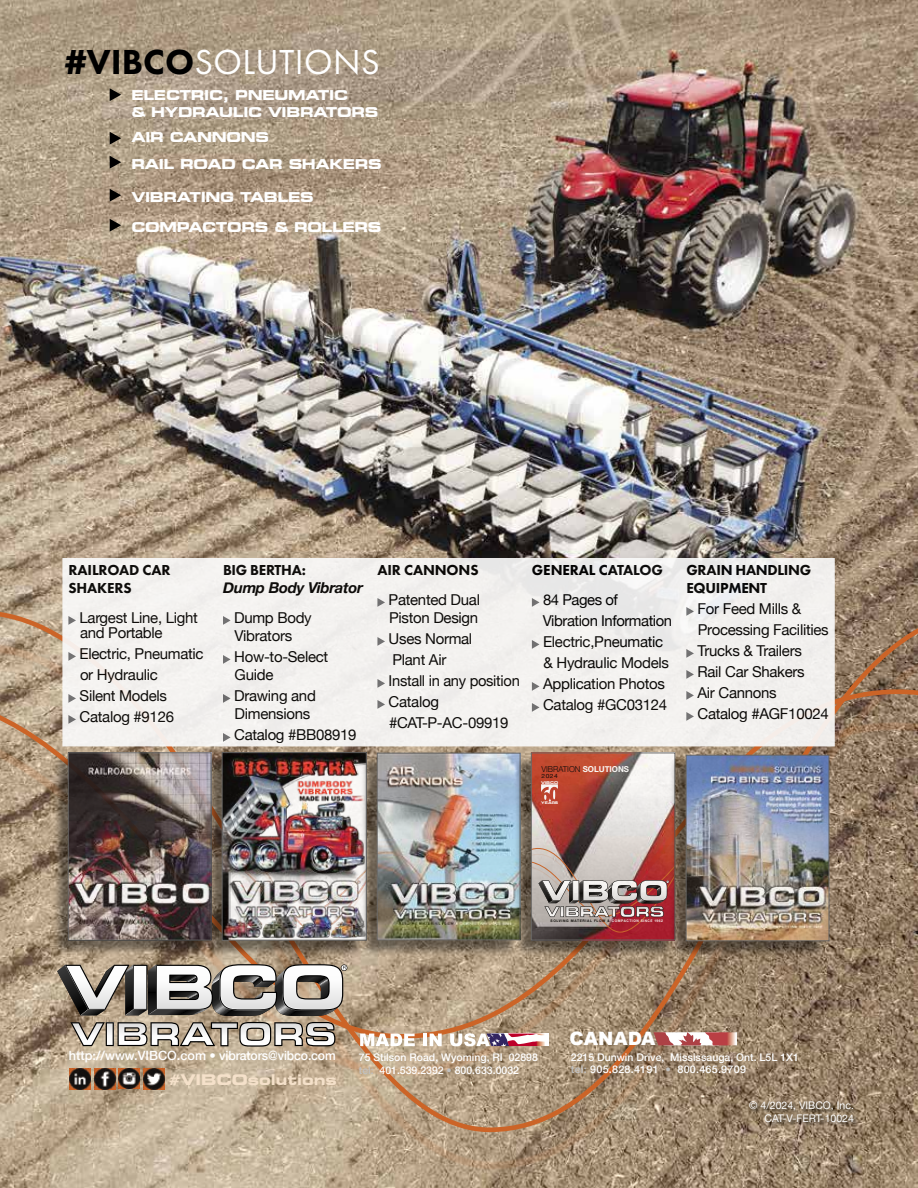
<style>
.page{position:relative;width:918px;height:1188px;background:#fff}
.page>*{position:absolute;margin:0;border:0;box-sizing:border-box;transform-origin:0 0}
.t1{font:36px "Futura PT";letter-spacing:.01em;color:#fff}
.t2{font:900 18.45px "Arial";color:#fff}
.t3{font:15px/21px "Helvetica Neue";letter-spacing:-.02em;color:#000}
.t4{font:800 15px/18px "Futura PT";letter-spacing:-.01em;color:#000}
.t5{font:italic 700 15px "Helvetica Neue";letter-spacing:-.02em;color:#000}
.t6{font:700 expanded 14.55px "Square 721 BT";color:#f5e1ca}
.t7{font:700 expanded 13.5px/16.5px "Square 721 BT";letter-spacing:-.02em;color:#fff}
.t8{font:500 12.75px "Helvetica Neue";letter-spacing:-.01em;color:#fff}
.t9{font:500 10.5px/12.6px "Helvetica Neue";color:#fff}
.t10{font:10.5px/12.6px "Helvetica Neue";color:#fff;text-align:right}
.t11{font:300 8.25px "Helvetica Neue";color:#000}
.t12{font:5.85px "Helvetica Neue";color:#000;scale:1.14 1}
.t13{font:700 expanded 3.75px "Square 721 BT";color:#fff}
.t14{font:700 3.45px "Helvetica Neue";letter-spacing:.17em;color:#000;scale:.95 1}
.t15{font:700 expanded 3.45px "Square 721 BT";color:#fff}
.s1{font-weight:800;color:#000}
.s2{font-weight:700;color:#fff}
.s3{color:#fff}
.s4{color:#c0c0c0}
</style>
<div class="page">
<img style="left:0;top:0;width:918px;height:1188px">
<img style="left:0;top:594px;width:918px;height:579px">
<img style="left:0;top:1141px;width:918px;height:17px">
<svg style="left:0;top:608px;width:918px;height:533px;background:#ae987d"></svg>
<svg style="left:0;top:689px;width:918px;height:355px;background:#a1896f"></svg>
<div style="left:749px;top:1102px;width:110px;height:26px;background:#000;opacity:.75"></div>
<div style="left:491px;top:1034px;width:58px;height:12px;background:#fff"></div>
<svg style="left:360px;top:1034px;width:55px;height:12px"></svg>
<hr style="left:423px;top:1034px;width:4px;height:12px;background:#fff">
<svg style="left:430px;top:1034px;width:12px;height:12px"></svg>
<svg style="left:450px;top:1033px;width:96px;height:13px"></svg>
<svg style="left:653px;top:1032px;width:84px;height:13px"></svg>
<svg style="left:70px;top:1022px;width:265px;height:25px"></svg>
<svg style="left:57px;top:964px;width:290px;height:52px"></svg>
<img style="left:94px;top:1068px;width:21px;height:21px">
<img style="left:119px;top:1068px;width:21px;height:21px">
<img style="left:69px;top:1068px;width:22px;height:22px">
<img style="left:143px;top:1068px;width:22px;height:21px">
<svg style="left:110px;top:88px;width:11px;height:13px"></svg>
<svg style="left:110px;top:132px;width:11px;height:13px"></svg>
<svg style="left:110px;top:156px;width:11px;height:13px"></svg>
<svg style="left:110px;top:189px;width:11px;height:13px"></svg>
<svg style="left:110px;top:219px;width:11px;height:13px"></svg>
<div style="left:62px;top:558px;width:773px;height:188px;background:#f3f1ef"></div>
<svg style="left:68px;top:616px;width:8px;height:9px"></svg>
<svg style="left:68px;top:652px;width:8px;height:9px"></svg>
<svg style="left:68px;top:694px;width:8px;height:9px"></svg>
<svg style="left:68px;top:715px;width:8px;height:9px"></svg>
<svg style="left:223px;top:616px;width:8px;height:9px"></svg>
<svg style="left:223px;top:655px;width:8px;height:9px"></svg>
<svg style="left:223px;top:694px;width:8px;height:9px"></svg>
<svg style="left:223px;top:733px;width:8px;height:9px"></svg>
<svg style="left:377px;top:598px;width:8px;height:9px"></svg>
<svg style="left:377px;top:637px;width:8px;height:9px"></svg>
<svg style="left:377px;top:679px;width:8px;height:9px"></svg>
<svg style="left:377px;top:700px;width:8px;height:9px"></svg>
<svg style="left:532px;top:598px;width:8px;height:9px"></svg>
<svg style="left:532px;top:640px;width:8px;height:9px"></svg>
<svg style="left:532px;top:682px;width:8px;height:9px"></svg>
<svg style="left:532px;top:703px;width:8px;height:9px"></svg>
<svg style="left:686px;top:607px;width:8px;height:9px"></svg>
<svg style="left:686px;top:649px;width:8px;height:9px"></svg>
<svg style="left:686px;top:670px;width:8px;height:9px"></svg>
<svg style="left:686px;top:691px;width:8px;height:9px"></svg>
<svg style="left:686px;top:712px;width:8px;height:9px"></svg>
<div style="left:52px;top:755px;width:157px;height:202px;background:#000;opacity:.5"></div>
<img style="left:70px;top:755px;width:135px;height:183px">
<div style="left:68px;top:753px;width:143px;height:187px;border:1px solid #636363"></div>
<div style="left:205px;top:754px;width:159px;height:204px;background:#000;opacity:.5"></div>
<img style="left:224px;top:754px;width:141px;height:185px">
<div style="left:222px;top:752px;width:145px;height:189px;border:1px solid #636363"></div>
<div style="left:360px;top:755px;width:158px;height:201px;background:#000;opacity:.5"></div>
<img style="left:379px;top:755px;width:136px;height:183px">
<div style="left:377px;top:753px;width:143px;height:187px;border:1px solid #636363"></div>
<div style="left:515px;top:755px;width:158px;height:202px;background:#000;opacity:.5"></div>
<img style="left:533px;top:755px;width:140px;height:91px">
<img style="left:533px;top:846px;width:136px;height:92px">
<img style="left:533px;top:933px;width:136px;height:3px">
<img style="left:533px;top:848px;width:136px;height:85px">
<svg style="left:541px;top:784px;width:17px;height:17px"></svg>
<div style="left:531px;top:753px;width:144px;height:187px;border:1px solid #636363"></div>
<div style="left:669px;top:757px;width:158px;height:200px;background:#000;opacity:.5"></div>
<img style="left:688px;top:757px;width:139px;height:182px">
<div style="left:686px;top:755px;width:143px;height:186px;border:1px solid #636363"></div>
<h1 class="t1" style="left:65px;top:41px;width:316px"><span class="s1">#VIBCO</span>SOLUTIONS</h1>
<p class="t7" style="left:132px;top:87px;width:248px">ELECTRIC, PNEUMATIC<br>&amp; HYDRAULIC VIBRATORS</p>
<p class="t7" style="left:132px;top:124px;width:252px;line-height:27px">AIR CANNONS<br>RAIL ROAD CAR SHAKERS</p>
<p class="t7" style="left:132px;top:189px;width:184px">VIBRATING TABLES</p>
<p class="t7" style="left:132px;top:219px;width:251px">COMPACTORS &amp; ROLLERS</p>
<p class="t4" style="left:68px;top:561px;width:104px">RAILROAD CAR<br>SHAKERS</p>
<p class="t3" style="left:80px;top:611px;width:120px;line-height:15px">Largest Line, Light and Portable</p>
<p class="t3" style="left:80px;top:644px;width:126px">Electric, Pneumatic or Hydraulic<br>Silent Models<br>Catalog #9126</p>
<p class="t4" style="left:223px;top:561px;width:85px">BIG BERTHA:</p>
<p class="t5" style="left:223px;top:576px;width:141px">Dump Body Vibrator</p>
<p class="t3" style="left:234px;top:610px;width:79px;line-height:18px">Dump Body<br>Vibrators</p>
<p class="t3" style="left:234px;top:649px;width:96px;line-height:18px">How-to-Select<br>Guide</p>
<p class="t3" style="left:234px;top:688px;width:83px;line-height:18px">Drawing and<br>Dimensions</p>
<p class="t3" style="left:234px;top:725px;width:124px">Catalog #BB08919</p>
<p class="t4" style="left:378px;top:561px;width:103px">AIR CANNONS</p>
<p class="t3" style="left:389px;top:592px;width:93px;line-height:18px">Patented Dual<br>Piston Design</p>
<p class="t3" style="left:389px;top:629px;width:133px">Uses Normal<br>Plant Air<br>Install in any position<br>Catalog #CAT-P-AC-09919</p>
<p class="t4" style="left:532px;top:561px;width:132px">GENERAL CATALOG</p>
<p class="t3" style="left:543px;top:590px;width:131px">84 Pages of<br>Vibration Information<br>Electric,Pneumatic &amp; Hydraulic Models<br>Application Photos<br>Catalog #GC03124</p>
<p class="t11" style="left:541px;top:762px;width:89px">VIBRATION <span class="s2">SOLUTIONS</span></p>
<p class="t12" style="left:541px;top:771px;width:16px">2024</p>
<p class="t13" style="left:541px;top:781px;width:19px">VIBCO</p>
<p class="t15" style="left:541px;top:800px;width:18px">YEARS</p>
<p class="t4" style="left:686px;top:561px;width:126px">GRAIN HANDLING<br>EQUIPMENT</p>
<p class="t3" style="left:697px;top:599px;width:133px">For Feed Mills &amp;<br>Processing Facilities<br>Trucks &amp; Trailers<br>Rail Car Shakers<br>Air Cannons<br>Catalog #AGF10024</p>
<p class="t14" style="left:551px;top:918px;width:120px">SOLVING MATERIAL FLOW &amp; <span class="s3">COMPACTION SINCE 1962</span></p>
<p class="t2" style="left:570px;top:1025px;width:87px">CANADA</p>
<p class="t8" style="left:69px;top:1046px;width:268px">http://www.VIBCO.com • vibrators@vibco.com</p>
<p class="t6" style="left:169px;top:1071px;width:169px">#VIBCOsolutions</p>
<p class="t9" style="left:359px;top:1051px;width:180px">75 Stilson Road, Wyoming, RI 02898 <span class="s4">tel:</span> 401.539.2392 <span class="s4">•</span> 800.633.0032</p>
<p class="t9" style="left:571px;top:1050px;width:229px">2215 Dunwin Drive, Mississauga, Ont. L5L 1X1 <span class="s4">tel:</span> 905.828.4191 <span class="s4">•</span> 800.465.9709</p>
<p class="t10" style="left:749px;top:1100px;width:106px">© 4/2024, VIBCO, Inc.<br>CAT-V-FERT-10024</p>
</div>
